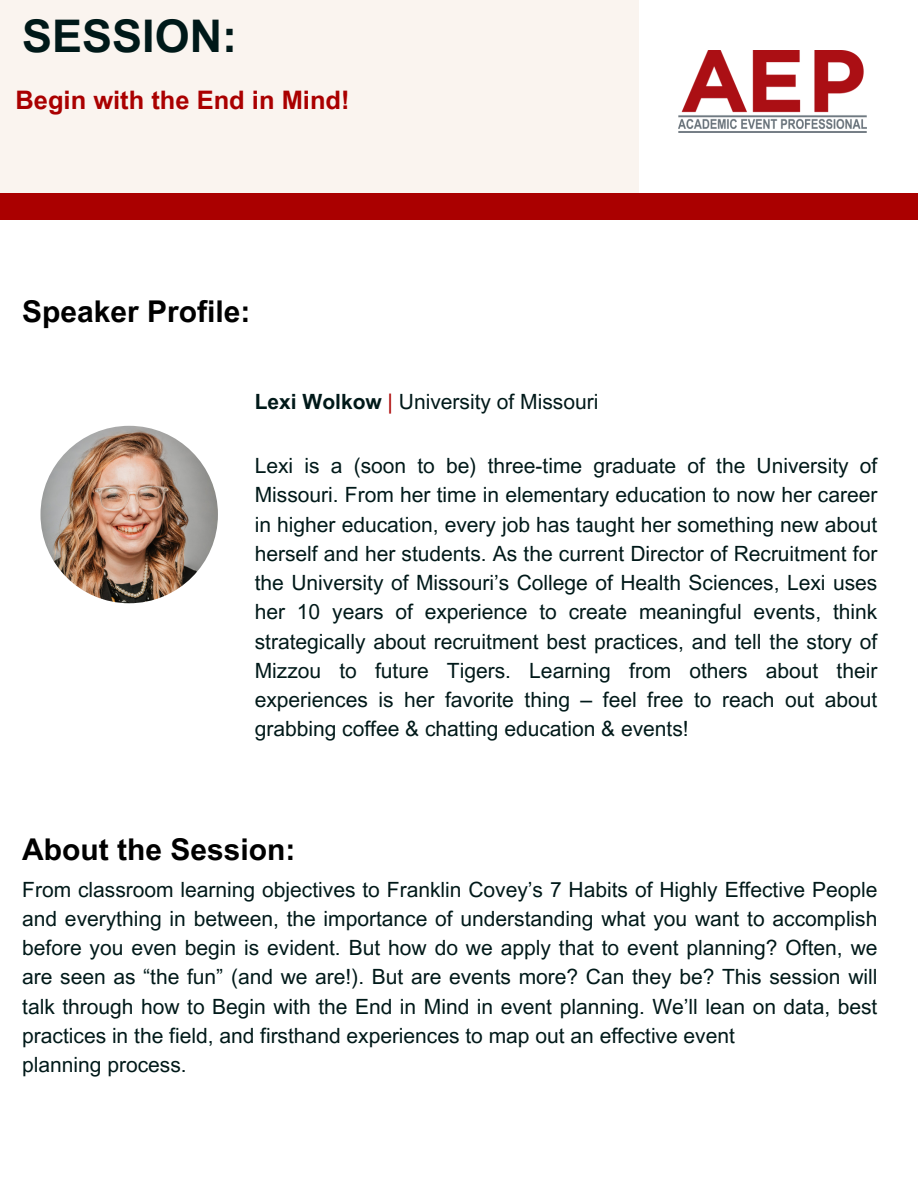
<style>
.page{position:relative;width:918px;height:1188px;background:#fff}
.page>*{position:absolute;margin:0;border:0;box-sizing:border-box;transform-origin:0 0}
.t1{font:700 45px "Arial MT Pro";color:#001919}
.t2{font:700 30px "Arial MT Pro";color:#000}
.t3{font:700 25.5px "Arial MT Pro";color:#a00}
.t4{font:21px/29.2px "Arial MT Pro";color:#001919;text-align:justify}
.s1{font-weight:700}
.s2{color:#a00}
</style>
<div class="page">
<div style="left:0;top:193px;width:918px;height:27px;background:#a00"></div>
<div style="left:0;top:0;width:638px;height:192px;background:#faf4ef"></div>
<img style="left:678px;top:51px;width:188px;height:82px">
<img style="left:41px;top:426px;width:177px;height:177px;border-radius:50%">
<p class="t1" style="left:22px;top:19px;width:217px">SESSION:</p>
<p class="t3" style="left:15px;top:90px;width:336px">Begin with the End in Mind!</p>
<p class="t2" style="left:22px;top:300px;width:230px">Speaker Profile:</p>
<p class="t4" style="left:255px;top:389px;width:345px"><span class="s1">Lexi Wolkow</span> <span class="s2">|</span> University of Missouri</p>
<p class="t4" style="left:255px;top:454px;width:624px">Lexi is a (soon to be) three-time graduate of the University of Missouri. From her time in elementary education to now her career in higher education, every job has taught her something new about herself and her students. As the current Director of Recruitment for the University of Missouri’s College of Health Sciences, Lexi uses her 10 years of experience to create meaningful events, think strategically about recruitment best practices, and tell the story of Mizzou to future Tigers. Learning from others about their experiences is her favorite thing – feel free to reach out about grabbing coffee &amp; chatting education &amp; events!</p>
<p class="t2" style="left:22px;top:838px;width:275px">About the Session:</p>
<p class="t4" style="left:22px;top:877px;width:857px">From classroom learning objectives to Franklin Covey’s 7 Habits of Highly Effective People and everything in between, the importance of understanding what you want to accomplish before you even begin is evident. But how do we apply that to event planning? Often, we are seen as “the fun” (and we are!). But are events more? Can they be? This session will talk through how to Begin with the End in Mind in event planning. We’ll lean on data, best practices in the field, and firsthand experiences to map out an effective event</p>
<p class="t4" style="left:22px;top:1053px;width:166px">planning process.</p>
</div>
